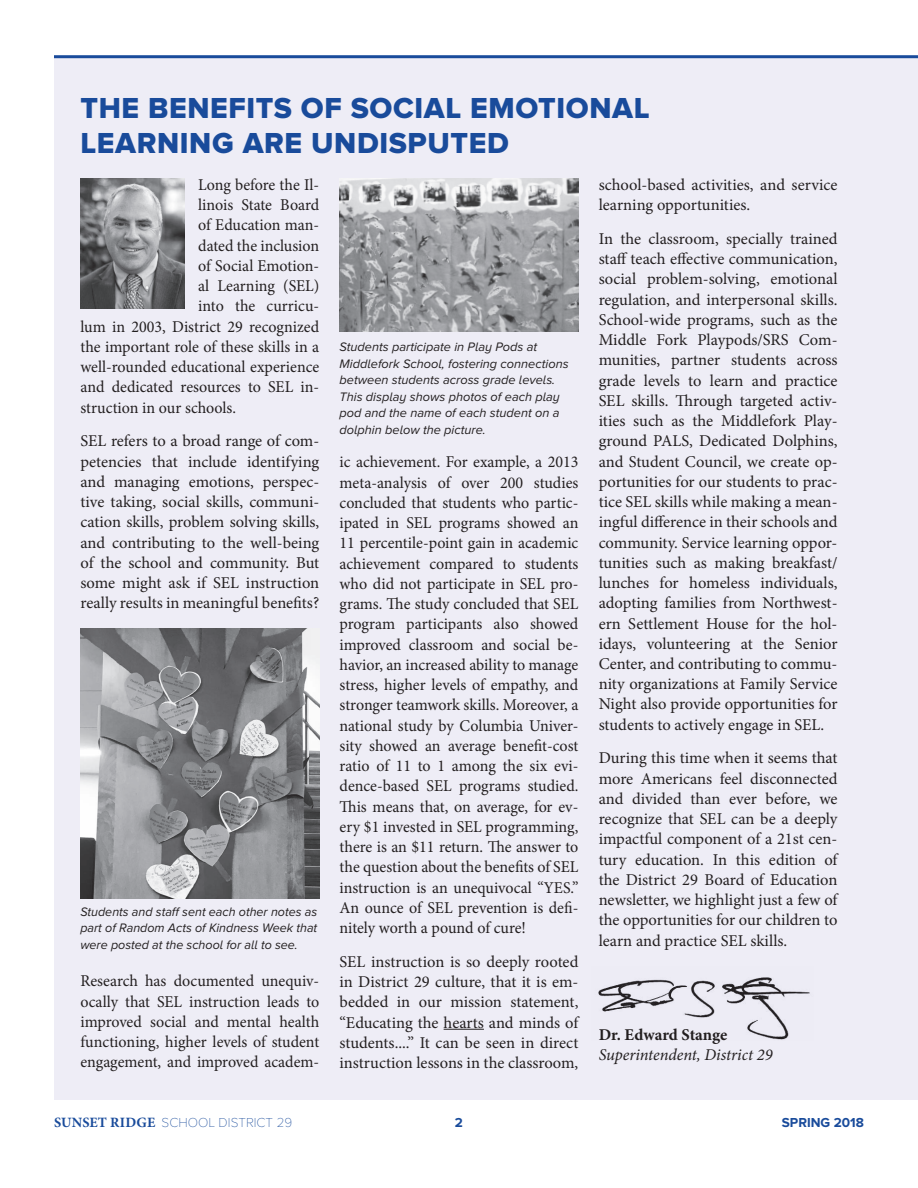
<style>
.page{position:relative;width:918px;height:1188px;background:#fff}
.page>*{position:absolute;margin:0;border:0;box-sizing:border-box;transform-origin:0 0}
.t1{font:30px/34.5px "Proxima Nova Extrabld";letter-spacing:.02em;color:#194b9b}
.t2{font:16.5px/20.2px "Minion Pro";color:#231f20;text-align:justify}
.t3{font:italic 16.5px "Minion Pro";letter-spacing:-.005em;color:#231f20}
.t4{font:700 16.5px "Minion Pro";color:#231f20}
.t5{font:100 13.5px "Proxima Nova T";color:#194b9b}
.t6{font:700 13.5px "Proxima Nova";color:#194b9b}
.t7{font:italic 12.75px/16.5px "Proxima Nova A";color:#231f20}
.s1{font-family:"Minion Pro";font-weight:700;font-size:14.25px}
</style>
<div class="page">
<div style="left:54px;top:58px;width:864px;height:1041px;background:#eeedf6"></div>
<hr style="left:444px;top:1029px;width:40px;height:1px;background:#231f20">
<hr style="left:54px;top:55px;width:864px;height:3px;background:#194b9b">
<img style="left:80px;top:179px;width:105px;height:130px">
<img style="left:598px;top:977px;width:212px;height:63px">
<img style="left:340px;top:179px;width:238px;height:153px">
<img style="left:80px;top:628px;width:239px;height:270px">
<h1 class="t1" style="left:80px;top:92px;width:571px">THE BENEFITS OF SOCIAL EMOTIONAL<br>LEARNING ARE UNDISPUTED</h1>
<p class="t2" style="left:198px;top:175px;width:123px">Long before the Il-</p>
<p class="t2" style="left:198px;top:195px;width:123px">linois State Board</p>
<p class="t2" style="left:198px;top:215px;width:123px">of Education man-</p>
<p class="t2" style="left:198px;top:235px;width:123px">dated the inclusion</p>
<p class="t2" style="left:198px;top:256px;width:123px">of Social Emotion-</p>
<p class="t2" style="left:198px;top:276px;width:123px">al Learning (SEL)</p>
<p class="t2" style="left:198px;top:296px;width:123px">into the curricu-</p>
<p class="t2" style="left:80px;top:316px;width:240px">lum in 2003, District 29 recognized</p>
<p class="t2" style="left:80px;top:337px;width:240px">the important role of these skills in a</p>
<p class="t2" style="left:80px;top:357px;width:240px">well-rounded educational experience</p>
<p class="t2" style="left:80px;top:377px;width:240px">and dedicated resources to SEL in-</p>
<p class="t2" style="left:80px;top:397px;width:157px">struction in our schools.</p>
<p class="t2" style="left:80px;top:431px;width:240px">SEL refers to a broad range of com&shy;petencies that include identifying and managing emotions, perspec&shy;tive taking, social skills, communi&shy;cation skills, problem solving skills, and contributing to the well-being of the school and community. But some might ask if SEL instruction really results in meaningful benefits?</p>
<p class="t7" style="left:80px;top:903px;width:238px;text-align:justify">Students and staff sent each other notes as part of Random Acts of Kindness Week that were posted at the school for all to see.</p>
<p class="t2" style="left:80px;top:971px;width:240px">Research has documented unequiv&shy;ocally that SEL instruction leads to improved social and mental health functioning, higher levels of student engagement, and improved academ-</p>
<p class="t7" style="left:340px;top:339px;width:231px">Students participate in Play Pods at Middlefork School, fostering connections between students across grade levels.<br>This display shows photos of each play pod and the name of each student on a dolphin below the picture.</p>
<p class="t2" style="left:340px;top:452px;width:240px">ic achievement. For example, a 2013 meta-analysis of over 200 studies concluded that students who partic&shy;ipated in SEL programs showed an 11 percentile-point gain in academic achievement compared to students who did not participate in SEL pro&shy;grams. The study concluded that SEL program participants also showed improved classroom and social be&shy;havior, an increased ability to manage stress, higher levels of empathy, and stronger teamwork skills. Moreover, a national study by Columbia Univer&shy;sity showed an average benefit-cost ratio of 11 to 1 among the six evi&shy;dence-based SEL programs studied.<br>This means that, on average, for ev&shy;ery $1 invested in SEL programming, there is an $11 return. The answer to the question about the benefits of SEL instruction is an unequivocal “YES.” An ounce of SEL prevention is defi&shy;nitely worth a pound of cure!</p>
<p class="t2" style="left:340px;top:952px;width:240px">SEL instruction is so deeply rooted in District 29 culture, that it is em&shy;bedded in our mission statement, “Educating the hearts and minds of students....” It can be seen in direct instruction lessons in the classroom,</p>
<p class="t2" style="left:599px;top:175px;width:240px">school-based activities, and service learning opportunities.</p>
<p class="t2" style="left:599px;top:229px;width:240px">In the classroom, specially trained staff teach effective communication, social problem-solving, emotional regulation, and interpersonal skills.<br>School-wide programs, such as the Middle Fork Playpods/SRS Com&shy;munities, partner students across grade levels to learn and practice SEL skills. Through targeted activ&shy;ities such as the Middlefork Play&shy;ground PALS, Dedicated Dolphins, and Student Council, we create op&shy;portunities for our students to prac&shy;tice SEL skills while making a mean&shy;ingful difference in their schools and community. Service learning oppor&shy;tunities such as making breakfast/ lunches for homeless individuals, adopting families from Northwest&shy;ern Settlement House for the hol&shy;idays, volunteering at the Senior Center, and contributing to commu&shy;nity organizations at Family Service Night also provide opportunities for students to actively engage in SEL.</p>
<p class="t2" style="left:599px;top:748px;width:240px">During this time when it seems that more Americans feel disconnected and divided than ever before, we recognize that SEL can be a deeply impactful component of a 21st cen&shy;tury education. In this edition of the District 29 Board of Education newsletter, we highlight just a few of the opportunities for our children to learn and practice SEL skills.</p>
<p class="t4" style="left:599px;top:1023px;width:130px">Dr. Edward Stange</p>
<p class="t3" style="left:599px;top:1044px;width:175px">Superintendent, District 29</p>
<p class="t5" style="left:54px;top:1115px;width:240px"><span class="s1">SUNSET RIDGE</span> SCHOOL DISTRICT 29</p>
<p class="t6" style="left:455px;top:1115px;width:10px">2</p>
<p class="t6" style="left:782px;top:1115px;width:84px">SPRING 2018</p>
</div>
